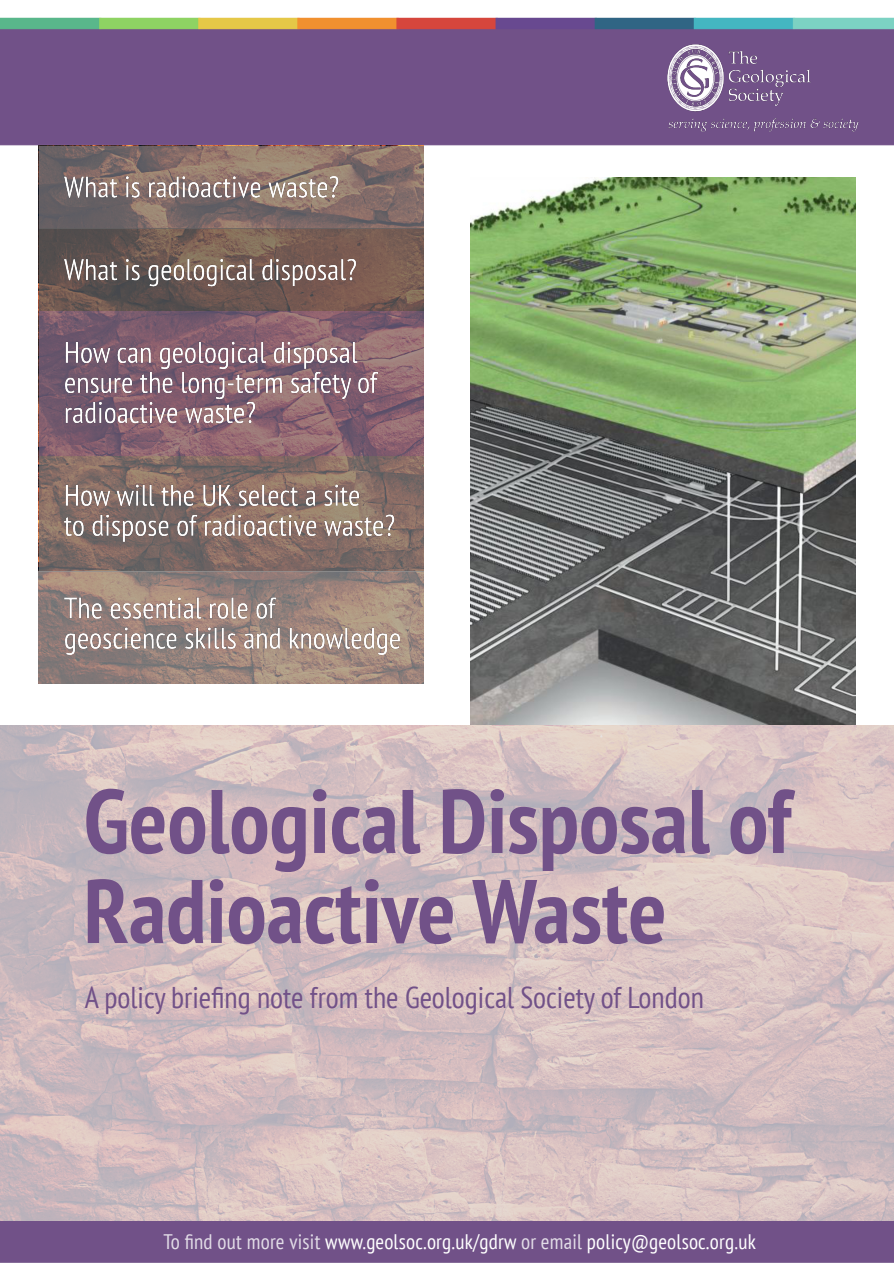
<style>
.page{position:relative;width:894px;height:1263px;background:#fff}
.page>*{position:absolute;margin:0;border:0;box-sizing:border-box;transform-origin:0 0}
.t1{font:700 condensed 90px/90px "PT Sans";color:#715188}
.t2{font:condensed 30px "PT Sans";color:#715188}
.t3{font:condensed 21px "PT Sans";letter-spacing:.01em;color:#fff}
.s1{color:#e2dce7}
</style>
<div class="page">
<img style="left:0;top:17px;width:893px;height:1246px">
<div style="left:0;top:725px;width:893px;height:495px;background:#e2dce7;opacity:.78"></div>
<div style="left:0;top:146px;width:893px;height:579px;background:#fff"></div>
<img style="left:470px;top:178px;width:385px;height:547px">
<img style="left:661px;top:42px;width:201px;height:92px">
<div style="left:39px;top:146px;width:384px;height:83px;background:#7d7a7f;opacity:.7"></div>
<div style="left:39px;top:229px;width:384px;height:82px;background:#5f5f5f;opacity:.7"></div>
<div style="left:39px;top:311px;width:384px;height:145px;background:#7d6989;opacity:.7"></div>
<div style="left:39px;top:456px;width:384px;height:115px;background:#7c7c7c;opacity:.7"></div>
<div style="left:39px;top:571px;width:384px;height:113px;background:#9a9a9a;opacity:.7"></div>
<img style="left:65px;top:177px;width:334px;height:477px">
<h1 class="t1" style="left:84px;top:775px;width:709px">Geological Disposal of<br>Radioactive Waste</h1>
<h2 class="t2" style="left:85px;top:977px;width:620px">A policy briefing note from the Geological Society of London</h2>
<p class="t3" style="left:163px;top:1227px;width:594px"><span class="s1">To find out more visit</span> www.geolsoc.org.uk/gdrw <span class="s1">or email</span> policy@geolsoc.org.uk</p>
</div>
